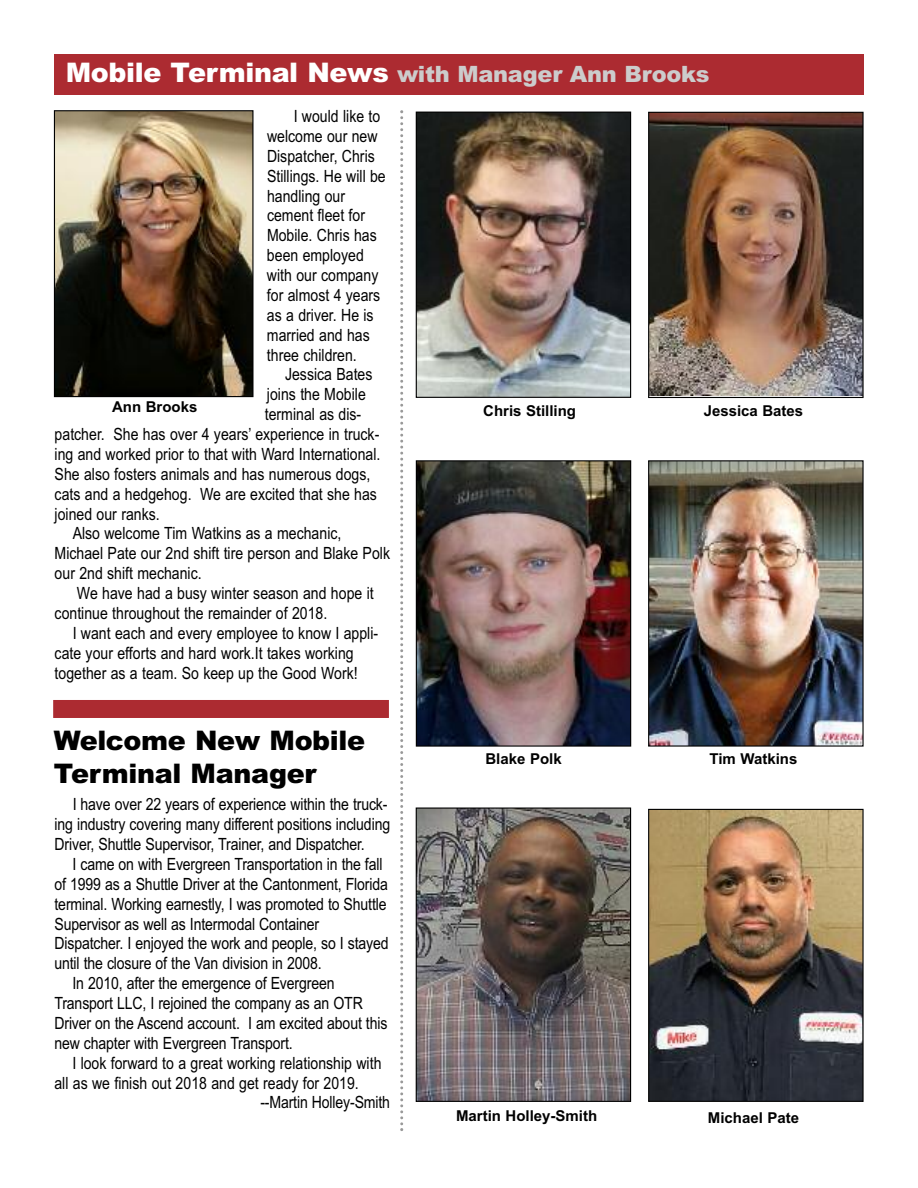
<style>
.page{position:relative;width:918px;height:1188px;background:#fff}
.page>*{position:absolute;margin:0;border:0;box-sizing:border-box;transform-origin:0 0}
.t1{font:900 27px/32.4px "Arial";letter-spacing:-.015em;color:#000}
.t2{font:900 22.5px "Arial";letter-spacing:-.015em;color:#ccc}
.t3{font:16.8px/20px "Arial Narrow";color:#000}
.t4{font:700 15px "Arial";color:#000}
.s1{font-size:27px;color:#fff}
</style>
<div class="page">
<div style="left:55px;top:54px;width:809px;height:41px;background:#ac2b31"></div>
<img style="left:56px;top:112px;width:196px;height:283px">
<div style="left:54px;top:110px;width:200px;height:287px;border:1px solid #000"></div>
<img style="left:650px;top:114px;width:212px;height:281px">
<div style="left:648px;top:112px;width:216px;height:286px;border:1px solid #000"></div>
<img style="left:650px;top:811px;width:212px;height:289px">
<div style="left:648px;top:809px;width:216px;height:293px;border:1px solid #000"></div>
<img style="left:650px;top:462px;width:212px;height:283px">
<div style="left:648px;top:460px;width:216px;height:287px;border:1px solid #000"></div>
<img style="left:418px;top:810px;width:211px;height:290px">
<div style="left:416px;top:808px;width:215px;height:294px;border:1px solid #000"></div>
<img style="left:418px;top:114px;width:211px;height:282px">
<div style="left:416px;top:112px;width:215px;height:286px;border:1px solid #000"></div>
<img style="left:418px;top:462px;width:211px;height:283px">
<div style="left:416px;top:460px;width:215px;height:287px;border:1px solid #000"></div>
<div style="left:53px;top:700px;width:336px;height:18px;background:#ac2b31"></div>
<svg style="left:400px;top:110px;width:3px;height:1021px"></svg>
<h2 class="t2" style="left:66px;top:61px;width:645px"><span class="s1">Mobile Terminal News</span> with Manager Ann Brooks</h2>
<p class="t3" style="left:267px;top:106px;width:120px;text-indent:27px">I would like to welcome our new<br>Dispatcher, Chris<br>Stillings. He will be handling our cement fleet for<br>Mobile. Chris has been employed with our company for almost 4 years as a driver. He is married and has three children.</p>
<p class="t3" style="left:285px;top:365px;width:89px">Jessica Bates</p>
<p class="t3" style="left:267px;top:385px;width:100px">joins the Mobile</p>
<p class="t3" style="left:265px;top:404px;width:98px">terminal as dis-</p>
<p class="t3" style="left:55px;top:424px;width:326px">patcher. She has over 4 years’ experience in truck-</p>
<p class="t3" style="left:55px;top:444px;width:327px">ing and worked prior to that with Ward International.</p>
<p class="t3" style="left:55px;top:464px;width:317px">She also fosters animals and has numerous dogs,</p>
<p class="t3" style="left:55px;top:484px;width:324px">cats and a hedgehog. We are excited that she has</p>
<p class="t3" style="left:55px;top:504px;width:107px">joined our ranks.</p>
<p class="t3" style="left:73px;top:524px;width:270px">Also welcome Tim Watkins as a mechanic,</p>
<p class="t3" style="left:55px;top:544px;width:337px">Michael Pate our 2nd shift tire person and Blake Polk</p>
<p class="t3" style="left:55px;top:563px;width:149px">our 2nd shift mechanic.</p>
<p class="t3" style="left:77px;top:583px;width:298px">We have had a busy winter season and hope it</p>
<p class="t3" style="left:55px;top:603px;width:274px">continue throughout the remainder of 2018.</p>
<p class="t3" style="left:73px;top:623px;width:307px">I want each and every employee to know I appli-</p>
<p class="t3" style="left:55px;top:643px;width:301px">cate your efforts and hard work.It takes working</p>
<p class="t3" style="left:55px;top:663px;width:305px">together as a team. So keep up the Good Work!</p>
<p class="t4" style="left:112px;top:398px;width:87px">Ann Brooks</p>
<p class="t4" style="left:704px;top:402px;width:101px">Jessica Bates</p>
<p class="t4" style="left:483px;top:402px;width:94px">Chris Stilling</p>
<h1 class="t1" style="left:54px;top:725px;width:313px">Welcome New Mobile<br>Terminal Manager</h1>
<p class="t3" style="left:55px;top:795px;width:337px;text-indent:18px">I have over 22 years of experience within the truck&shy;ing industry covering many different positions including<br>Driver, Shuttle Supervisor, Trainer, and Dispatcher.</p>
<p class="t3" style="left:73px;top:854px;width:311px">I came on with Evergreen Transportation in the fall</p>
<p class="t3" style="left:55px;top:874px;width:335px">of 1999 as a Shuttle Driver at the Cantonment, Florida</p>
<p class="t3" style="left:55px;top:894px;width:334px">terminal. Working earnestly, I was promoted to Shuttle</p>
<p class="t3" style="left:55px;top:914px;width:266px">Supervisor as well as Intermodal Container</p>
<p class="t3" style="left:55px;top:934px;width:336px">Dispatcher. I enjoyed the work and people, so I stayed</p>
<p class="t3" style="left:54px;top:954px;width:269px">until the closure of the Van division in 2008.</p>
<p class="t3" style="left:73px;top:973px;width:264px">In 2010, after the emergence of Evergreen</p>
<p class="t3" style="left:54px;top:993px;width:310px">Transport LLC, I rejoined the company as an OTR</p>
<p class="t3" style="left:54px;top:1013px;width:335px">Driver on the Ascend account. I am excited about this</p>
<p class="t3" style="left:54px;top:1033px;width:240px">new chapter with Evergreen Transport.</p>
<p class="t3" style="left:72px;top:1053px;width:311px">I look forward to a great working relationship with</p>
<p class="t3" style="left:54px;top:1073px;width:306px">all as we finish out 2018 and get ready for 2019.</p>
<p class="t3" style="left:260px;top:1093px;width:131px">--Martin Holley-Smith</p>
<p class="t4" style="left:485px;top:751px;width:78px">Blake Polk</p>
<p class="t4" style="left:456px;top:1108px;width:143px">Martin Holley-Smith</p>
<p class="t4" style="left:710px;top:750px;width:89px">Tim Watkins</p>
<p class="t4" style="left:708px;top:1109px;width:93px">Michael Pate</p>
</div>
